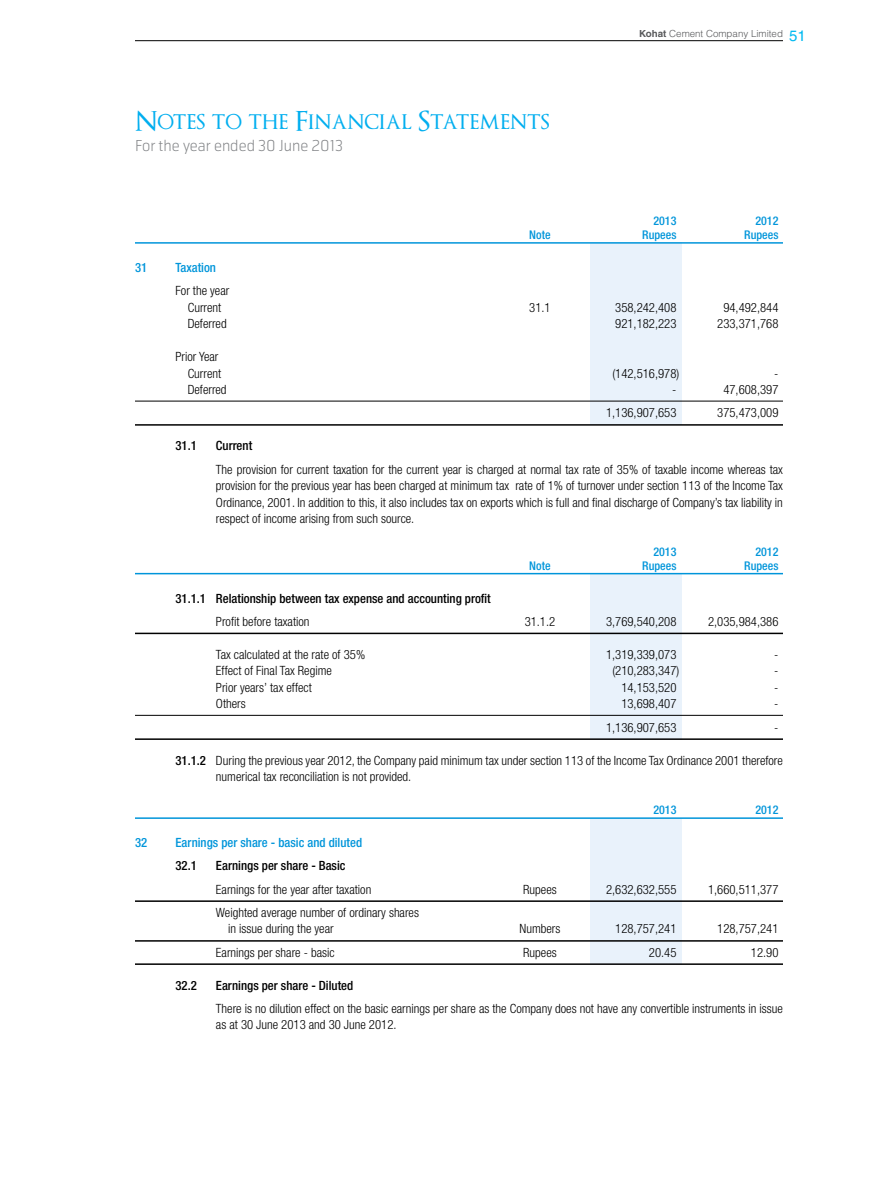
<style>
.page{position:relative;width:891px;height:1188px;background:#fff}
.page>*{position:absolute;margin:0;border:0;box-sizing:border-box;transform-origin:0 0}
.t1{font:27px "Optimus Princeps";color:#00aeef}
.t2{font:300 15px "Telenor";color:#808285}
.t3{font:300 condensed 12.75px/16.5px "Helvetica Neue";color:#000}
.t4{font:500 condensed 12.75px "Helvetica Neue";color:#000}
.t5{font:500 condensed 12.75px "Helvetica Neue";color:#0095da}
.t6{font:500 condensed 12px "Helvetica Neue";color:#0095da}
.t7{font:300 9.75px "Helvetica LT Std";color:#58595b}
.s1{font-weight:700}
.s2{font-weight:400;font-size:15px;color:#00b9f1}
.s3{font-weight:500}
</style>
<div class="page">
<div style="left:590px;top:243px;width:91px;height:182px;background:#e9f2fb"></div>
<div style="left:590px;top:574px;width:91px;height:165px;background:#e9f2fb"></div>
<div style="left:590px;top:819px;width:91px;height:145px;background:#e9f2fb"></div>
<hr style="left:135px;top:242px;width:648px;height:2px;background:#0095da">
<hr style="left:135px;top:401px;width:648px;height:1px;background:#000">
<hr style="left:135px;top:424px;width:648px;height:2px;background:#000">
<hr style="left:135px;top:573px;width:648px;height:1px;background:#0095da">
<hr style="left:135px;top:633px;width:648px;height:1px;background:#000">
<hr style="left:135px;top:715px;width:648px;height:1px;background:#000">
<hr style="left:135px;top:738px;width:648px;height:2px;background:#000">
<hr style="left:135px;top:817px;width:648px;height:2px;background:#0095da">
<hr style="left:135px;top:900px;width:648px;height:2px;background:#000">
<hr style="left:135px;top:940px;width:648px;height:2px;background:#000">
<hr style="left:135px;top:963px;width:648px;height:2px;background:#000">
<hr style="left:135px;top:40px;width:648px;height:1px;background:#000">
<h1 class="t1" style="left:135px;top:108px;width:416px">Notes to the Financial Statements</h1>
<p class="t2" style="left:135px;top:136px;width:210px">For the year ended 30 June 2013</p>
<p class="t7" style="left:639px;top:27px;width:168px"><span class="s1">Kohat</span> Cement Company Limited <span class="s2">51</span></p>
<p class="t6" style="left:653px;top:214px;width:25px">2013</p>
<p class="t6" style="left:755px;top:214px;width:25px">2012</p>
<p class="t5" style="left:135px;top:260px;width:14px">31</p>
<p class="t5" style="left:175px;top:260px;width:42px">Taxation</p>
<p class="t3" style="left:175px;top:282px;width:55px;text-align:center">For the year<br>Current</p>
<p class="t6" style="left:529px;top:227px;width:23px">Note</p>
<p class="t6" style="left:642px;top:227px;width:36px">Rupees</p>
<p class="t6" style="left:744px;top:227px;width:36px">Rupees</p>
<p class="t3" style="left:529px;top:299px;width:23px">31.1</p>
<p class="t3" style="left:615px;top:299px;width:63px">358,242,408</p>
<p class="t3" style="left:723px;top:299px;width:57px">94,492,844</p>
<p class="t3" style="left:188px;top:315px;width:40px">Deferred</p>
<p class="t3" style="left:615px;top:315px;width:63px">921,182,223</p>
<p class="t3" style="left:717px;top:315px;width:63px">233,371,768</p>
<p class="t3" style="left:175px;top:348px;width:47px;text-align:right">Prior Year<br>Current</p>
<p class="t3" style="left:612px;top:365px;width:68px">(142,516,978)</p>
<p class="t3" style="left:774px;top:365px;width:6px">-</p>
<p class="t3" style="left:188px;top:381px;width:40px">Deferred</p>
<p class="t3" style="left:672px;top:381px;width:6px">-</p>
<p class="t3" style="left:723px;top:381px;width:57px">47,608,397</p>
<p class="t3" style="left:606px;top:405px;width:72px">1,136,907,653</p>
<p class="t3" style="left:717px;top:405px;width:63px">375,473,009</p>
<p class="t4" style="left:175px;top:438px;width:23px">31.1</p>
<p class="t4" style="left:216px;top:438px;width:38px">Current</p>
<p class="t3" style="left:216px;top:461px;width:569px;text-align:justify">The provision for current taxation for the current year is charged at normal tax rate of 35% of taxable income whereas tax provision for the previous year has been charged at minimum tax rate of 1% of turnover under section 113 of the Income Tax Ordinance, 2001. In addition to this, it also includes tax on exports which is full and final discharge of Company’s tax liability in respect of income arising from such source.</p>
<p class="t6" style="left:653px;top:545px;width:25px">2013</p>
<p class="t6" style="left:755px;top:545px;width:25px">2012</p>
<p class="t6" style="left:529px;top:558px;width:23px">Note</p>
<p class="t6" style="left:642px;top:558px;width:36px">Rupees</p>
<p class="t6" style="left:744px;top:558px;width:36px">Rupees</p>
<p class="t4" style="left:176px;top:591px;width:317px">31.1.1 Relationship between tax expense and accounting profit</p>
<p class="t3" style="left:216px;top:613px;width:95px">Profit before taxation</p>
<p class="t3" style="left:525px;top:613px;width:32px">31.1.2</p>
<p class="t3" style="left:606px;top:613px;width:72px">3,769,540,208</p>
<p class="t3" style="left:708px;top:613px;width:72px">2,035,984,386</p>
<p class="t3" style="left:216px;top:646px;width:151px">Tax calculated at the rate of 35%</p>
<p class="t3" style="left:606px;top:646px;width:72px">1,319,339,073</p>
<p class="t3" style="left:774px;top:646px;width:6px">-</p>
<p class="t3" style="left:216px;top:663px;width:117px">Effect of Final Tax Regime</p>
<p class="t3" style="left:612px;top:663px;width:68px">(210,283,347)</p>
<p class="t3" style="left:774px;top:663px;width:6px">-</p>
<p class="t3" style="left:216px;top:679px;width:97px">Prior years’ tax effect</p>
<p class="t3" style="left:621px;top:679px;width:57px">14,153,520</p>
<p class="t3" style="left:774px;top:679px;width:6px">-</p>
<p class="t3" style="left:216px;top:696px;width:31px">Others</p>
<p class="t3" style="left:621px;top:696px;width:57px">13,698,407</p>
<p class="t3" style="left:774px;top:696px;width:6px">-</p>
<p class="t3" style="left:606px;top:719px;width:72px">1,136,907,653</p>
<p class="t3" style="left:774px;top:719px;width:6px">-</p>
<p class="t3" style="left:216px;top:752px;width:568px;text-indent:-40px"><span class="s3">31.1.2</span> During the previous year 2012, the Company paid minimum tax under section 113 of the Income Tax Ordinance 2001 therefore numerical tax reconciliation is not provided.</p>
<p class="t6" style="left:653px;top:803px;width:25px">2013</p>
<p class="t6" style="left:755px;top:803px;width:25px">2012</p>
<p class="t5" style="left:135px;top:835px;width:14px">32</p>
<p class="t5" style="left:175px;top:835px;width:188px">Earnings per share - basic and diluted</p>
<p class="t4" style="left:175px;top:858px;width:23px">32.1</p>
<p class="t4" style="left:216px;top:858px;width:131px">Earnings per share - Basic</p>
<p class="t3" style="left:216px;top:881px;width:157px">Earnings for the year after taxation</p>
<p class="t3" style="left:523px;top:881px;width:35px">Rupees</p>
<p class="t3" style="left:606px;top:881px;width:72px">2,632,632,555</p>
<p class="t3" style="left:708px;top:881px;width:72px">1,660,511,377</p>
<p class="t3" style="left:228px;top:904px;width:192px;text-indent:-12px">Weighted average number of ordinary shares in issue during the year</p>
<p class="t3" style="left:520px;top:921px;width:42px">Numbers</p>
<p class="t3" style="left:615px;top:921px;width:63px">128,757,241</p>
<p class="t3" style="left:717px;top:921px;width:63px">128,757,241</p>
<p class="t3" style="left:216px;top:944px;width:120px">Earnings per share - basic</p>
<p class="t3" style="left:523px;top:944px;width:35px">Rupees</p>
<p class="t3" style="left:649px;top:944px;width:29px">20.45</p>
<p class="t3" style="left:751px;top:944px;width:29px">12.90</p>
<p class="t4" style="left:175px;top:978px;width:23px">32.2</p>
<p class="t4" style="left:216px;top:978px;width:139px">Earnings per share - Diluted</p>
<p class="t3" style="left:216px;top:1000px;width:568px">There is no dilution effect on the basic earnings per share as the Company does not have any convertible instruments in issue as at 30 June 2013 and 30 June 2012.</p>
</div>
